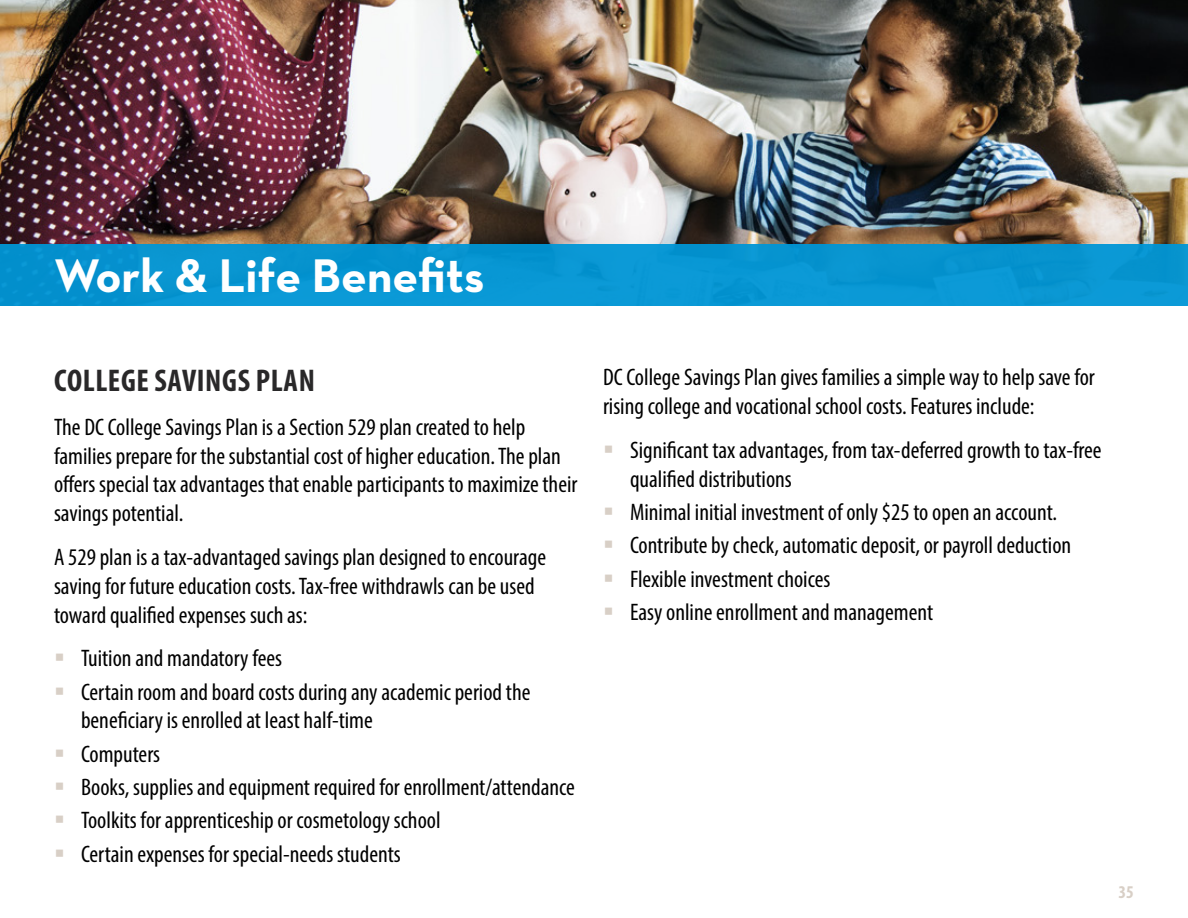
<style>
.page{position:relative;width:1188px;height:918px;background:#fff}
.page>*{position:absolute;margin:0;border:0;box-sizing:border-box;transform-origin:0 0}
.t1{font:700 48px "Neutra Text";color:#fff}
.t2{font:700 condensed 31.5px "Myriad Pro";letter-spacing:.02em;color:#292829}
.t3{font:condensed 24px/33.3px "Myriad Pro";color:#000}
.t4{font:700 condensed 18px "Myriad Pro";color:#d8cfc6}
</style>
<div class="page">
<img style="left:0;top:0;width:1188px;height:245px">
<div style="left:0;top:245px;width:1188px;height:61px;background:#0996d2"></div>
<h1 class="t1" style="left:54px;top:246px;width:432px">Work &amp; Life Benefits</h1>
<h2 class="t2" style="left:54px;top:361px;width:262px">COLLEGE SAVINGS PLAN</h2>
<p class="t3" style="left:54px;top:412px;width:525px;line-height:28.8px">The DC College Savings Plan is a Section 529 plan created to help families prepare for the substantial cost of higher education. The plan offers special tax advantages that enable participants to maximize their savings potential.</p>
<p class="t3" style="left:54px;top:542px;width:494px;line-height:28.8px">A 529 plan is a tax-advantaged savings plan designed to encourage saving for future education costs. Tax-free withdrawls can be used toward qualified expenses such as:</p>
<p class="t3" style="left:81px;top:641px;width:451px">Tuition and mandatory fees<br>Certain room and board costs during any academic period the</p>
<p class="t3" style="left:81px;top:704px;width:495px">beneficiary is enrolled at least half-time<br>Computers<br>Books, supplies and equipment required for enrollment/attendance Toolkits for apprenticeship or cosmetology school<br>Certain expenses for special-needs students</p>
<p class="t3" style="left:603px;top:363px;width:493px;line-height:28.8px">DC College Savings Plan gives families a simple way to help save for rising college and vocational school costs. Features include:</p>
<p class="t3" style="left:630px;top:435px;width:473px;line-height:28.8px">Significant tax advantages, from tax-deferred growth to tax-free qualified distributions</p>
<p class="t3" style="left:630px;top:495px;width:443px">Minimal initial investment of only $25 to open an account.<br>Contribute by check, automatic deposit, or payroll deduction Flexible investment choices<br>Easy online enrollment and management</p>
<p class="t4" style="left:1119px;top:881px;width:17px">35</p>
</div>
